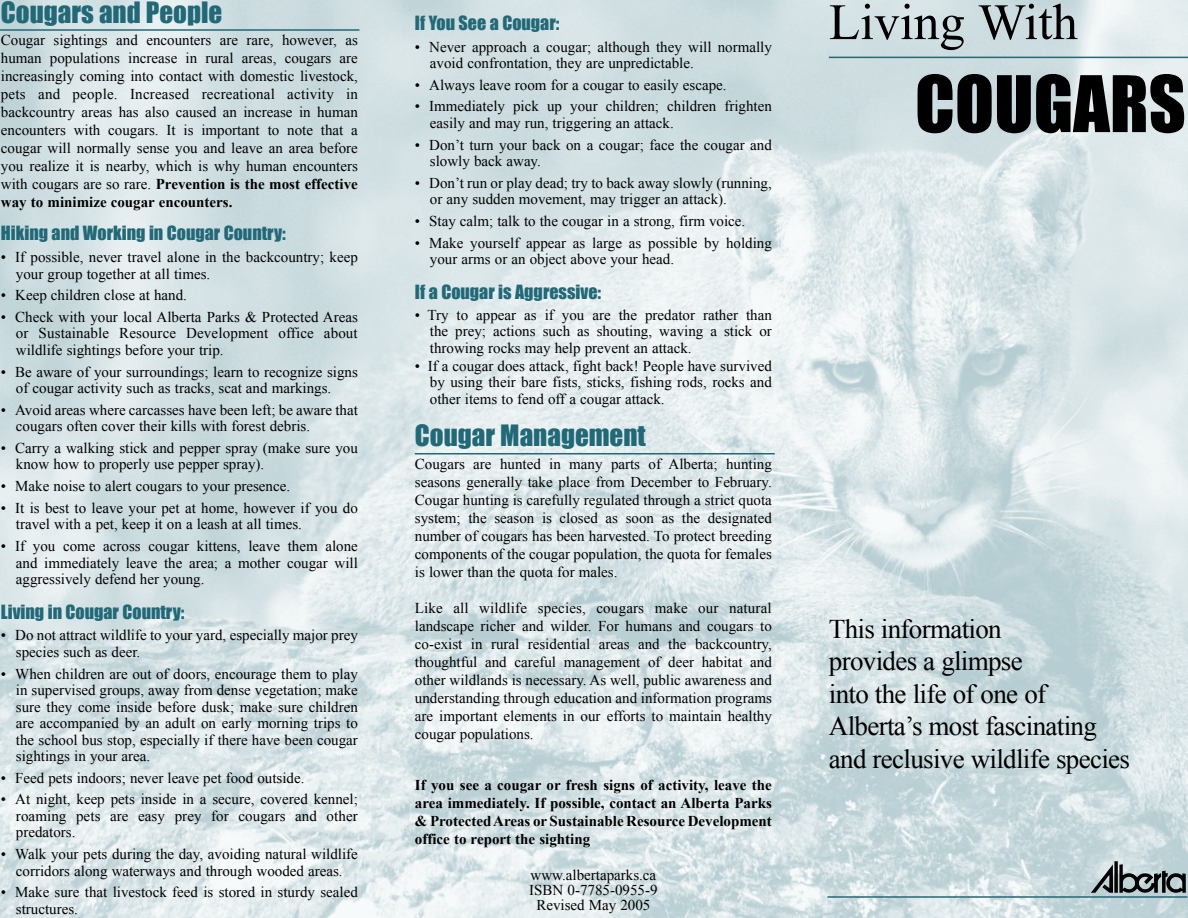
<style>
.page{position:relative;width:1188px;height:918px;background:#fff}
.page>*{position:absolute;margin:0;border:0;box-sizing:border-box;transform-origin:0 0}
.t1{font:72px "Impact";color:#000}
.t2{font:51px "Times New Roman";color:#000}
.t3{font:27px "Times New Roman";letter-spacing:-.025em;color:#000}
.Body_Text{font:27px "Impact";color:#226978}
.Body_Text-2{font:18px "Impact";color:#226978}
.Body_Text-3{font:15px/16.5px "Times New Roman";color:#000}
.Body_Text-4{font:700 15px/18px "Times New Roman";color:#000;text-align:justify}
.s1{font-weight:700}
</style>
<div class="page">
<img style="left:0;top:0;width:1188px;height:918px">
<hr style="left:827px;top:896px;width:360px;height:2px;background:#226978">
<hr style="left:0;top:29px;width:359px;height:2px;background:#226978">
<hr style="left:829px;top:57px;width:359px;height:1px;background:#226978">
<hr style="left:415px;top:453px;width:360px;height:1px;background:#226978">
<svg style="left:1114px;top:861px;width:4px;height:32px"></svg>
<svg style="left:1091px;top:864px;width:22px;height:29px"></svg>
<svg style="left:1119px;top:864px;width:67px;height:29px;background:#768184"></svg>
<p class="Body_Text" style="left:1px;top:-9px;width:223px">Cougars and People</p>
<p class="Body_Text-3" style="left:1px;top:31px;width:359px;line-height:18px;text-align:justify">Cougar sightings and encounters are rare, however, as human populations increase in rural areas, cougars are increasingly coming into contact with domestic livestock, pets and people. Increased recreational activity in backcountry areas has also caused an increase in human encounters with cougars. It is important to note that a cougar will normally sense you and leave an area before you realize it is nearby, which is why human encounters with cougars are so rare. <span class="s1">Prevention is the most effective way to minimize cougar encounters.</span></p>
<p class="Body_Text-2" style="left:1px;top:219px;width:286px">Hiking and Working in Cougar Country:</p>
<p class="Body_Text-3" style="left:16px;top:249px;width:343px;text-indent:-15px">• If possible, never travel alone in the backcountry; keep your group together at all times.</p>
<p class="Body_Text-3" style="left:1px;top:287px;width:188px">• Keep children close at hand.</p>
<p class="Body_Text-3" style="left:16px;top:308px;width:344px;text-align:justify;text-indent:-15px">• Check with your local Alberta Parks &amp; Protected Areas or Sustainable Resource Development office about wildlife sightings before your trip.</p>
<p class="Body_Text-3" style="left:16px;top:363px;width:343px;text-indent:-15px">• Be aware of your surroundings; learn to recognize signs of cougar activity such as tracks, scat and markings.</p>
<p class="Body_Text-3" style="left:16px;top:401px;width:344px;text-indent:-15px">• Avoid areas where carcasses have been left; be aware that cougars often cover their kills with forest debris.</p>
<p class="Body_Text-3" style="left:16px;top:439px;width:344px;text-indent:-15px">• Carry a walking stick and pepper spray (make sure you know how to properly use pepper spray).</p>
<p class="Body_Text-3" style="left:1px;top:478px;width:291px">• Make noise to alert cougars to your presence.</p>
<p class="Body_Text-3" style="left:16px;top:499px;width:344px;text-indent:-15px">• It is best to leave your pet at home, however if you do travel with a pet, keep it on a leash at all times.</p>
<p class="Body_Text-3" style="left:16px;top:538px;width:344px;text-align:justify;text-indent:-15px">• If you come across cougar kittens, leave them alone and immediately leave the area; a mother cougar will aggressively defend her young.</p>
<p class="Body_Text-2" style="left:1px;top:598px;width:185px">Living in Cougar Country:</p>
<p class="Body_Text-3" style="left:16px;top:627px;width:344px;text-indent:-15px">• Do not attract wildlife to your yard, especially major prey species such as deer.</p>
<p class="Body_Text-3" style="left:16px;top:665px;width:344px;text-align:justify;text-indent:-15px">• When children are out of doors, encourage them to play in supervised groups, away from dense vegetation; make sure they come inside before dusk; make sure children are accompanied by an adult on early morning trips to the school bus stop, especially if there have been cougar sightings in your area.</p>
<p class="Body_Text-3" style="left:1px;top:769px;width:305px">• Feed pets indoors; never leave pet food outside.</p>
<p class="Body_Text-3" style="left:16px;top:791px;width:343px;text-align:justify;text-indent:-15px">• At night, keep pets inside in a secure, covered kennel; roaming pets are easy prey for cougars and other predators.</p>
<p class="Body_Text-3" style="left:1px;top:846px;width:359px;text-align:center">• Walk your pets during the day, avoiding natural wildlife corridors along waterways and through wooded areas.</p>
<p class="Body_Text-3" style="left:16px;top:884px;width:343px;text-indent:-15px">• Make sure that livestock feed is stored in sturdy sealed structures.</p>
<p class="Body_Text-2" style="left:415px;top:9px;width:146px">If You See a Cougar:</p>
<p class="Body_Text-3" style="left:430px;top:38px;width:344px;text-indent:-15px">• Never approach a cougar; although they will normally avoid confrontation, they are unpredictable.</p>
<p class="Body_Text-3" style="left:415px;top:76px;width:313px">• Always leave room for a cougar to easily escape.</p>
<p class="Body_Text-3" style="left:430px;top:98px;width:344px;text-indent:-15px">• Immediately pick up your children; children frighten easily and may run, triggering an attack.</p>
<p class="Body_Text-3" style="left:430px;top:136px;width:344px;text-indent:-15px">• Don’t turn your back on a cougar; face the cougar and slowly back away.</p>
<p class="Body_Text-3" style="left:430px;top:174px;width:343px;text-indent:-15px">• Don’t run or play dead; try to back away slowly (running, or any sudden movement, may trigger an attack).</p>
<p class="Body_Text-3" style="left:415px;top:213px;width:332px">• Stay calm; talk to the cougar in a strong, firm voice.</p>
<p class="Body_Text-3" style="left:430px;top:234px;width:343px;text-indent:-15px">• Make yourself appear as large as possible by holding your arms or an object above your head.</p>
<p class="Body_Text-2" style="left:415px;top:278px;width:188px">If a Cougar is Aggressive:</p>
<p class="Body_Text-3" style="left:430px;top:306px;width:344px;text-align:justify;text-indent:-15px">• Try to appear as if you are the predator rather than the prey; actions such as shouting, waving a stick or throwing rocks may help prevent an attack.</p>
<p class="Body_Text-3" style="left:430px;top:357px;width:344px;text-align:justify;text-indent:-15px">• If a cougar does attack, fight back! People have survived by using their bare fists, sticks, fishing rods, rocks and other items to fend off a cougar attack.</p>
<p class="Body_Text" style="left:415px;top:415px;width:232px">Cougar Management</p>
<p class="Body_Text-3" style="left:415px;top:455px;width:359px;line-height:18px;text-align:justify">Cougars are hunted in many parts of Alberta; hunting seasons generally take place from December to February.<br>Cougar hunting is carefully regulated through a strict quota system; the season is closed as soon as the designated number of cougars has been harvested. To protect breeding components of the cougar population, the quota for females is lower than the quota for males.</p>
<p class="Body_Text-3" style="left:415px;top:599px;width:359px;line-height:18px;text-align:justify">Like all wildlife species, cougars make our natural landscape richer and wilder. For humans and cougars to co-exist in rural residential areas and the backcountry, thoughtful and careful management of deer habitat and other wildlands is necessary. As well, public awareness and understanding through education and information programs are important elements in our efforts to maintain healthy cougar populations.</p>
<p class="Body_Text-4" style="left:415px;top:776px;width:358px">If you see a cougar or fresh signs of activity, leave the area immediately. If possible, contact an Alberta Parks &amp; Protected Areas or Sustainable Resource Development office to report the sighting</p>
<p class="Body_Text-3" style="left:531px;top:866px;width:127px">www.albertaparks.ca</p>
<p class="Body_Text-3" style="left:529px;top:881px;width:130px">ISBN 0-7785-0955-9</p>
<p class="Body_Text-3" style="left:536px;top:896px;width:116px">Revised May 2005</p>
<p class="t2" style="left:829px;top:-12px;width:251px">Living With</p>
<p class="t1" style="left:915px;top:48px;width:272px">COUGARS</p>
<p class="t3" style="left:829px;top:611px;width:174px">This information</p>
<p class="t3" style="left:829px;top:643px;width:195px">provides a glimpse</p>
<p class="t3" style="left:829px;top:676px;width:219px">into the life of one of</p>
<p class="t3" style="left:829px;top:708px;width:269px">Alberta’s most fascinating</p>
<p class="t3" style="left:829px;top:741px;width:303px">and reclusive wildlife species</p>
</div>
